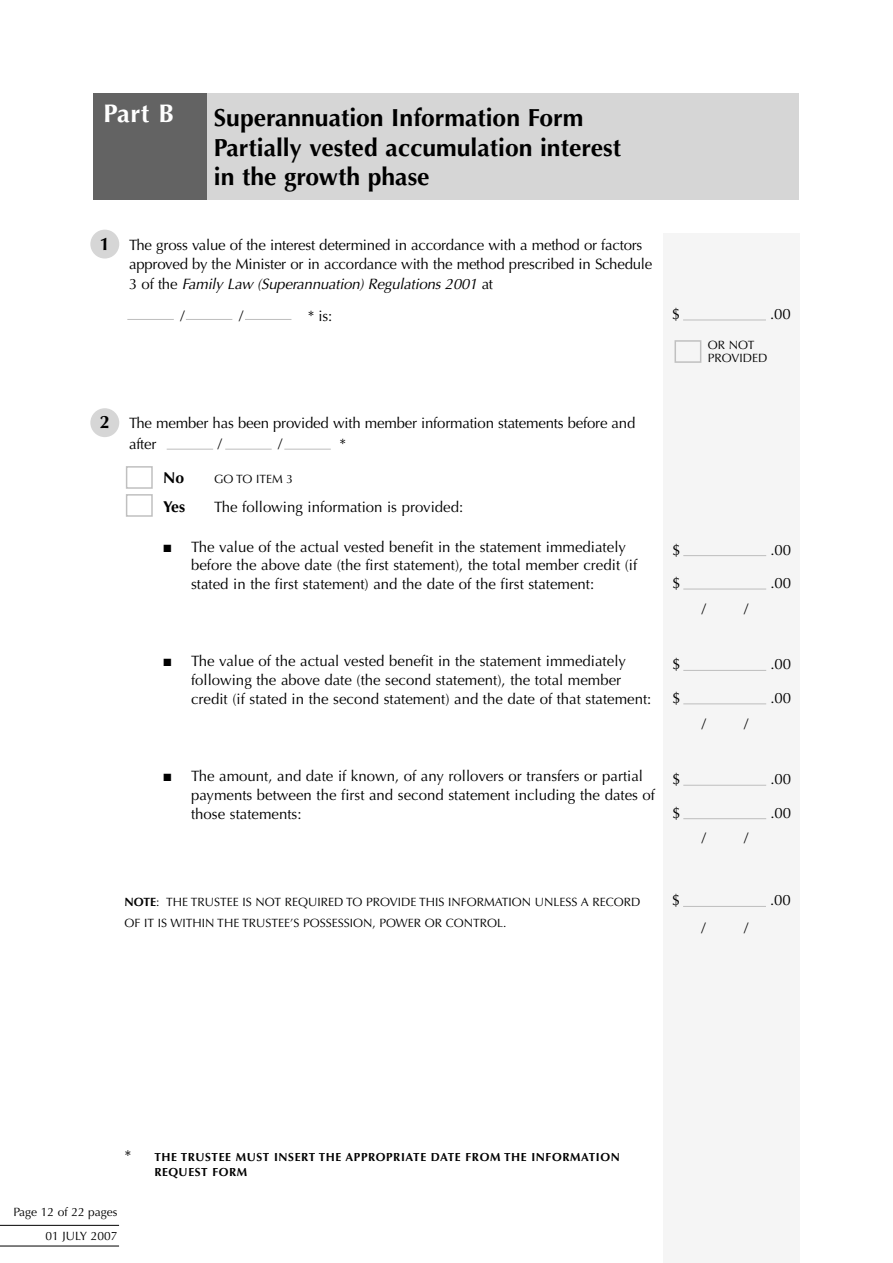
<style>
.page{position:relative;width:893px;height:1263px;background:#fff}
.page>*{position:absolute;margin:0;border:0;box-sizing:border-box;transform-origin:0 0}
.t1{font:700 25.5px "Optima";color:#fff}
.t2{font:700 24.75px/29.7px "Optima";color:#000}
.t3{font:700 15.75px "Optima";color:#000}
.t4{font:15px/18.8px "Optima";color:#000}
.t5{font:12px/23.7px "Optima";color:#000}
.t6{font:700 11.7px/15px "Optima";letter-spacing:.05em;color:#000}
.s1{font-weight:700;font-size:18px}
.s2{font-style:italic}
.s3{font-weight:700}
.s4{font-weight:400;font-size:15.75px}
</style>
<div class="page">
<div style="left:663px;top:234px;width:136px;height:1029px;background:#f5f5f5"></div>
<div style="left:93px;top:94px;width:706px;height:106px;background:#d6d6d6"></div>
<div style="left:93px;top:94px;width:113px;height:106px;background:#636363"></div>
<hr style="left:0;top:1225px;width:119px;height:1px;background:#000">
<hr style="left:0;top:1245px;width:119px;height:1px;background:#000">
<div style="left:90px;top:230px;width:29px;height:29px;background:#d6d6d6;border-radius:50%"></div>
<div style="left:674px;top:340px;width:27px;height:23px;border:2px solid #c0c0c0"></div>
<hr style="left:186px;top:319px;width:46px;height:1px;background:#c0c0c0">
<hr style="left:245px;top:319px;width:46px;height:1px;background:#c0c0c0">
<hr style="left:127px;top:319px;width:47px;height:1px;background:#c0c0c0">
<hr style="left:683px;top:319px;width:83px;height:1px;background:#c0c0c0">
<div style="left:90px;top:408px;width:29px;height:29px;background:#d6d6d6;border-radius:50%"></div>
<div style="left:126px;top:466px;width:27px;height:23px;border:2px solid #c0c0c0"></div>
<div style="left:126px;top:494px;width:27px;height:23px;border:2px solid #c0c0c0"></div>
<hr style="left:225px;top:449px;width:47px;height:1px;background:#c0c0c0">
<hr style="left:284px;top:449px;width:47px;height:1px;background:#c0c0c0">
<hr style="left:167px;top:449px;width:46px;height:1px;background:#c0c0c0">
<hr style="left:683px;top:555px;width:83px;height:1px;background:#c0c0c0">
<hr style="left:683px;top:588px;width:83px;height:2px;background:#c0c0c0">
<hr style="left:683px;top:670px;width:83px;height:1px;background:#c0c0c0">
<hr style="left:683px;top:703px;width:83px;height:1px;background:#c0c0c0">
<hr style="left:683px;top:785px;width:83px;height:1px;background:#c0c0c0">
<hr style="left:683px;top:818px;width:83px;height:1px;background:#c0c0c0">
<hr style="left:683px;top:906px;width:83px;height:1px;background:#c0c0c0">
<h1 class="t1" style="left:103px;top:99px;width:72px">Part B</h1>
<h2 class="t2" style="left:214px;top:103px;width:409px">Superannuation Information Form<br>Partially vested accumulation interest in the growth phase</h2>
<p class="t4" style="left:129px;top:235px;width:525px;line-height:19.5px;text-indent:-29px"><span class="s1">1</span> The gross value of the interest determined in accordance with a method or factors approved by the Minister or in accordance with the method prescribed in Schedule<br>3 of the <span class="s2">Family Law (Superannuation) Regulations 2001</span> at</p>
<p class="t4" style="left:181px;top:307px;width:6px">/</p>
<p class="t4" style="left:239px;top:307px;width:6px">/</p>
<p class="t4" style="left:308px;top:307px;width:26px">* is:</p>
<p class="t4" style="left:672px;top:305px;width:10px">$</p>
<p class="t4" style="left:770px;top:305px;width:22px">.00</p>
<p class="t4" style="left:129px;top:413px;width:508px;line-height:21px;text-indent:-29px"><span class="s1">2</span> The member has been provided with member information statements before and after</p>
<p class="t4" style="left:218px;top:435px;width:6px">/</p>
<p class="t4" style="left:278px;top:435px;width:6px">/</p>
<p class="t4" style="left:340px;top:435px;width:8px">*</p>
<p class="t3" style="left:163px;top:469px;width:23px">No</p>
<p class="t5" style="left:214px;top:467px;width:81px">GO TO ITEM 3</p>
<p class="t3" style="left:163px;top:497px;width:24px">Yes</p>
<p class="t4" style="left:214px;top:497px;width:251px">The following information is provided:</p>
<p class="t5" style="left:708px;top:338px;width:61px;line-height:13.5px">OR NOT<br>PROVIDED</p>
<p class="t4" style="left:191px;top:537px;width:448px;text-indent:-28px">■ The value of the actual vested benefit in the statement immediately before the above date (the first statement), the total member credit (if stated in the first statement) and the date of the first statement:</p>
<p class="t4" style="left:672px;top:540px;width:10px">$</p>
<p class="t4" style="left:770px;top:540px;width:22px">.00</p>
<p class="t4" style="left:672px;top:574px;width:10px">$</p>
<p class="t4" style="left:770px;top:574px;width:22px">.00</p>
<p class="t4" style="left:702px;top:599px;width:6px">/</p>
<p class="t4" style="left:744px;top:599px;width:6px">/</p>
<p class="t4" style="left:191px;top:652px;width:462px;text-indent:-28px">■ The value of the actual vested benefit in the statement immediately following the above date (the second statement), the total member credit (if stated in the second statement) and the date of that statement:</p>
<p class="t4" style="left:672px;top:655px;width:10px">$</p>
<p class="t4" style="left:770px;top:655px;width:22px">.00</p>
<p class="t4" style="left:672px;top:689px;width:10px">$</p>
<p class="t4" style="left:770px;top:689px;width:22px">.00</p>
<p class="t4" style="left:702px;top:714px;width:6px">/</p>
<p class="t4" style="left:744px;top:714px;width:6px">/</p>
<p class="t4" style="left:191px;top:767px;width:465px;text-indent:-28px">■ The amount, and date if known, of any rollovers or transfers or partial payments between the first and second statement including the dates of those statements:</p>
<p class="t4" style="left:672px;top:770px;width:10px">$</p>
<p class="t4" style="left:770px;top:770px;width:22px">.00</p>
<p class="t4" style="left:672px;top:803px;width:10px">$</p>
<p class="t4" style="left:770px;top:803px;width:22px">.00</p>
<p class="t4" style="left:702px;top:829px;width:6px">/</p>
<p class="t4" style="left:744px;top:829px;width:6px">/</p>
<p class="t5" style="left:125px;top:892px;width:517px;line-height:21px"><span class="s3">NOTE</span>: THE TRUSTEE IS NOT REQUIRED TO PROVIDE THIS INFORMATION UNLESS A RECORD<br>OF IT IS WITHIN THE TRUSTEE’S POSSESSION, POWER OR CONTROL.</p>
<p class="t4" style="left:672px;top:891px;width:10px">$</p>
<p class="t4" style="left:770px;top:891px;width:22px">.00</p>
<p class="t4" style="left:701px;top:919px;width:6px">/</p>
<p class="t4" style="left:744px;top:919px;width:6px">/</p>
<p class="t6" style="left:154px;top:1150px;width:467px;text-indent:-30px"><span class="s4">*</span> THE TRUSTEE MUST INSERT THE APPROPRIATE DATE FROM THE INFORMATION<br>REQUEST FORM</p>
<p class="t5" style="left:14px;top:1200px;width:106px;text-align:right">Page 12 of 22 pages<br>01 JULY 2007</p>
</div>
